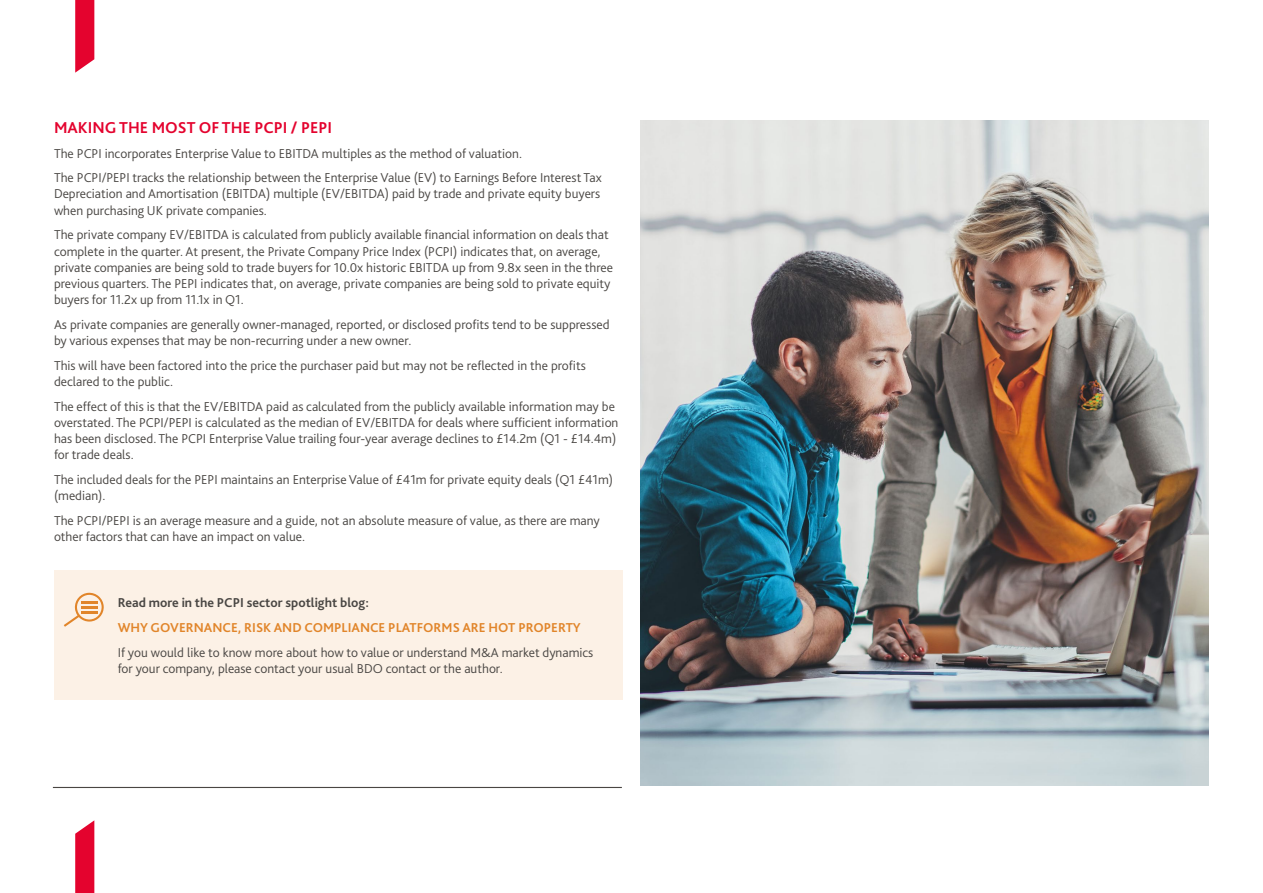
<style>
.page{position:relative;width:1263px;height:893px;background:#fff}
.page>*{position:absolute;margin:0;border:0;box-sizing:border-box;transform-origin:0 0}
.t1{font:700 16.5px "Bliss Pro";color:#e4032e}
.t2{font:300 13.5px/16.2px "Bliss Pro";color:#494643}
.t3{font:700 13.5px "Bliss Pro";color:#e1852a}
.t4{font:700 13.5px "Bliss Pro";color:#494643}
</style>
<div class="page">
<hr style="left:53px;top:787px;width:569px;height:1px;background:#494643">
<div style="left:54px;top:570px;width:569px;height:129px;background:#fcf1e6"></div>
<svg style="left:64px;top:593px;width:40px;height:34px"></svg>
<svg style="left:75px;top:0;width:19px;height:73px"></svg>
<svg style="left:75px;top:820px;width:19px;height:73px"></svg>
<img style="left:640px;top:120px;width:569px;height:666px">
<p class="t1" style="left:54px;top:117px;width:279px">MAKING THE MOST OF THE PCPI / PEPI</p>
<p class="t2" style="left:54px;top:140px;width:549px;line-height:24.8px">The PCPI incorporates Enterprise Value to EBITDA multiples as the method of valuation.<br>The PCPI/PEPI tracks the relationship between the Enterprise Value (EV) to Earnings Before Interest Tax</p>
<p class="t2" style="left:54px;top:186px;width:548px">Depreciation and Amortisation (EBITDA) multiple (EV/EBITDA) paid by trade and private equity buyers when purchasing UK private companies.</p>
<p class="t2" style="left:54px;top:226px;width:561px">The private company EV/EBITDA is calculated from publicly available financial information on deals that complete in the quarter. At present, the Private Company Price Index (PCPI) indicates that, on average, private companies are being sold to trade buyers for 10.0x historic EBITDA up from 9.8x seen in the three previous quarters. The PEPI indicates that, on average, private companies are being sold to private equity buyers for 11.2x up from 11.1x in Q1.</p>
<p class="t2" style="left:54px;top:316px;width:557px">As private companies are generally owner‑managed, reported, or disclosed profits tend to be suppressed by various expenses that may be non-recurring under a new owner.</p>
<p class="t2" style="left:54px;top:357px;width:533px">This will have been factored into the price the purchaser paid but may not be reflected in the profits declared to the public.</p>
<p class="t2" style="left:54px;top:398px;width:566px">The effect of this is that the EV/EBITDA paid as calculated from the publicly available information may be overstated. The PCPI/PEPI is calculated as the median of EV/EBITDA for deals where sufficient information has been disclosed. The PCPI Enterprise Value trailing four-year average declines to £14.2m (Q1 - £14.4m) for trade deals.</p>
<p class="t2" style="left:54px;top:471px;width:561px">The included deals for the PEPI maintains an Enterprise Value of £41m for private equity deals (Q1 £41m) (median).</p>
<p class="t2" style="left:54px;top:512px;width:547px">The PCPI/PEPI is an average measure and a guide, not an absolute measure of value, as there are many other factors that can have an impact on value.</p>
<p class="t4" style="left:118px;top:594px;width:253px">Read more in the PCPI sector spotlight blog:</p>
<p class="t3" style="left:118px;top:619px;width:465px">WHY GOVERNANCE, RISK AND COMPLIANCE PLATFORMS ARE HOT PROPERTY</p>
<p class="t2" style="left:118px;top:644px;width:477px">If you would like to know more about how to value or understand M&amp;A market dynamics for your company, please contact your usual BDO contact or the author.</p>
</div>
